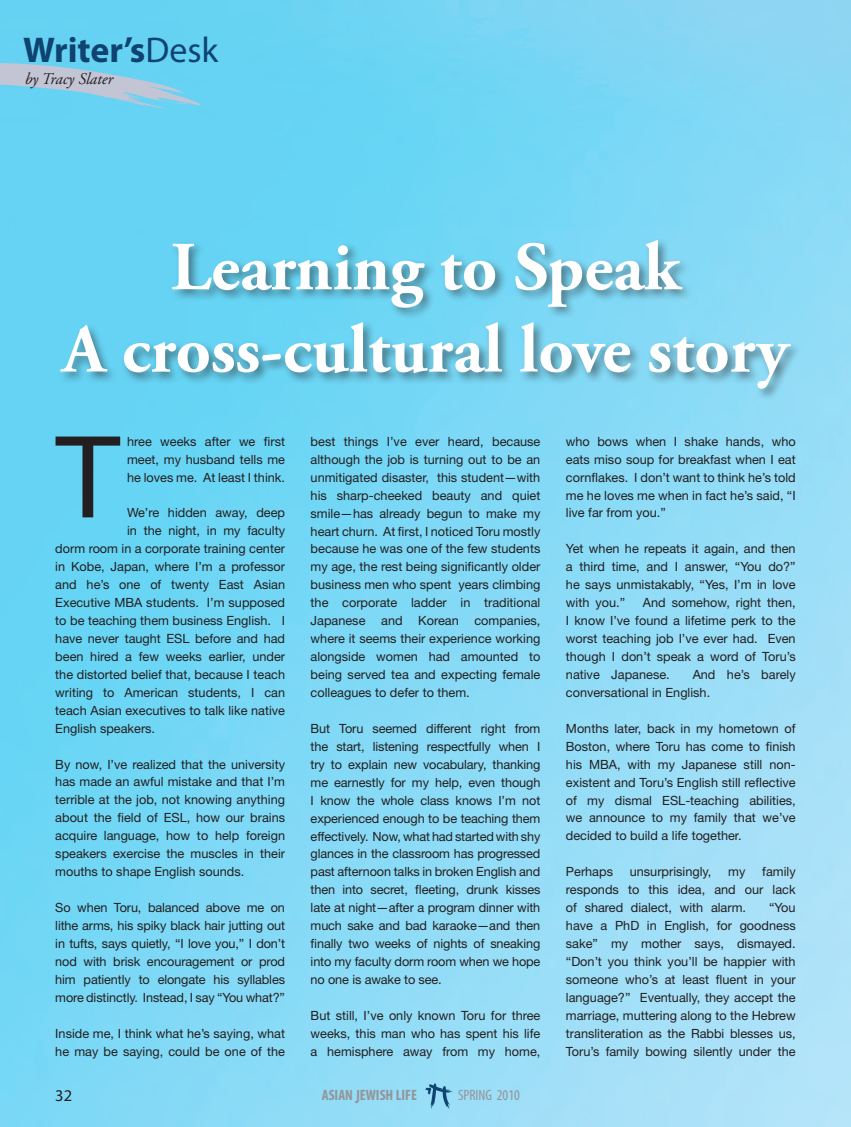
<style>
.page{position:relative;width:851px;height:1127px;background:#fff}
.page>*{position:absolute;margin:0;border:0;box-sizing:border-box;transform-origin:0 0}
.t1{font:113.1px "Helvetica Neue LT Std";color:#231f20}
.t2{font:700 68.7px/82.2px "Adobe Garamond Pro";color:#fff;text-align:center}
.t3{font:700 35.85px "Myriad Pro";color:#0f4371}
.t4{font:italic 16.5px "Adobe Garamond Pro";color:#231f20}
.t5{font:16.5px "Myriad Pro";color:#231f20}
.t6{font:700 condensed 15px "Myriad Pro";color:#939598}
.t7{font:condensed 15px "Myriad Pro";color:#939598}
.t8{font:12.75px/18px "Helvetica Neue LT Std";color:#231f20;text-align:justify}
.s1{font-weight:400}
.s2{font-size:19.35px}
</style>
<div class="page">
<img style="left:0;top:0;width:850px;height:1127px">
<div style="left:56px;top:236px;width:745px;height:164px;background:#231f20;opacity:.5"></div>
<svg style="left:425px;top:1083px;width:27px;height:25px"></svg>
<svg style="left:0;top:62px;width:203px;height:47px;background:#8acce7"></svg>
<h3 class="t3" style="left:23px;top:26px;width:197px">Writer’s<span class="s1">Desk</span></h3>
<p class="t4" style="left:25px;top:69px;width:90px">by Tracy Slater</p>
<h2 class="t2" style="left:62px;top:228px;width:727px">Learning to Speak<br>A cross-cultural love story</h2>
<h1 class="t1" style="left:55px;top:410px;width:66px">T</h1>
<p class="t8" style="left:127px;top:432px;width:159px">hree weeks after we first meet, my husband tells me he loves me. At least I think.</p>
<p class="t8" style="left:127px;top:504px;width:159px">We’re hidden away, deep</p>
<p class="t8" style="left:127px;top:522px;width:159px">in the night, in my faculty</p>
<p class="t8" style="left:55px;top:539px;width:231px">dorm room in a corporate training center</p>
<p class="t8" style="left:55px;top:557px;width:231px">in Kobe, Japan, where I’m a professor</p>
<p class="t8" style="left:55px;top:575px;width:231px">and he’s one of twenty East Asian</p>
<p class="t8" style="left:55px;top:593px;width:231px">Executive MBA students. I’m supposed</p>
<p class="t8" style="left:55px;top:611px;width:231px">to be teaching them business English. I</p>
<p class="t8" style="left:55px;top:629px;width:231px">have never taught ESL before and had</p>
<p class="t8" style="left:55px;top:647px;width:231px">been hired a few weeks earlier, under</p>
<p class="t8" style="left:55px;top:665px;width:231px">the distorted belief that, because I teach</p>
<p class="t8" style="left:55px;top:683px;width:231px">writing to American students, I can</p>
<p class="t8" style="left:55px;top:701px;width:231px">teach Asian executives to talk like native</p>
<p class="t8" style="left:55px;top:719px;width:101px">English speakers.</p>
<p class="t8" style="left:55px;top:755px;width:231px">By now, I’ve realized that the university has made an awful mistake and that I’m terrible at the job, not knowing anything about the field of ESL, how our brains acquire language, how to help foreign speakers exercise the muscles in their mouths to shape English sounds.</p>
<p class="t8" style="left:55px;top:898px;width:231px">So when Toru, balanced above me on lithe arms, his spiky black hair jutting out in tufts, says quietly, “I love you,” I don’t nod with brisk encouragement or prod him patiently to elongate his syllables more distinctly. Instead, I say “You what?”</p>
<p class="t8" style="left:55px;top:1024px;width:231px">Inside me, I think what he’s saying, what he may be saying, could be one of the</p>
<p class="t8" style="left:310px;top:432px;width:231px">best things I’ve ever heard, because although the job is turning out to be an unmitigated disaster, this student—with his sharp-cheeked beauty and quiet smile—has already begun to make my heart churn. At first, I noticed Toru mostly because he was one of the few students my age, the rest being significantly older business men who spent years climbing the corporate ladder in traditional Japanese and Korean companies, where it seems their experience working alongside women had amounted to being served tea and expecting female colleagues to defer to them.</p>
<p class="t8" style="left:310px;top:719px;width:231px">But Toru seemed different right from the start, listening respectfully when I try to explain new vocabulary, thanking me earnestly for my help, even though I know the whole class knows I’m not experienced enough to be teaching them effectively. Now, what had started with shy glances in the classroom has progressed past afternoon talks in broken English and then into secret, fleeting, drunk kisses late at night—after a program dinner with much sake and bad karaoke—and then finally two weeks of nights of sneaking into my faculty dorm room when we hope no one is awake to see.</p>
<p class="t8" style="left:310px;top:1006px;width:231px">But still, I’ve only known Toru for three weeks, this man who has spent his life a hemisphere away from my home,</p>
<p class="t5" style="left:55px;top:1085px;width:18px">32</p>
<p class="t6" style="left:322px;top:1086px;width:97px">ASIAN <span class="s2">J</span>EWISH LIFE</p>
<p class="t7" style="left:458px;top:1086px;width:63px">SPRING 2010</p>
<p class="t8" style="left:566px;top:432px;width:231px">who bows when I shake hands, who eats miso soup for breakfast when I eat cornflakes. I don’t want to think he’s told me he loves me when in fact he’s said, “I live far from you.”</p>
<p class="t8" style="left:566px;top:540px;width:231px">Yet when he repeats it again, and then a third time, and I answer, “You do?” he says unmistakably, “Yes, I’m in love with you.”</p>
<p class="t8" style="left:566px;top:593px;width:231px;text-indent:77px">And somehow, right then, I know I’ve found a lifetime perk to the worst teaching job I’ve ever had. Even though I don’t speak a word of Toru’s native Japanese.</p>
<p class="t8" style="left:566px;top:665px;width:231px;text-indent:127px">And he’s barely conversational in English.</p>
<p class="t8" style="left:566px;top:719px;width:231px">Months later, back in my hometown of Boston, where Toru has come to finish his MBA, with my Japanese still non&shy;existent and Toru’s English still reflective of my dismal ESL-teaching abilities, we announce to my family that we’ve decided to build a life together.</p>
<p class="t8" style="left:566px;top:862px;width:49px">Perhaps</p>
<p class="t8" style="left:629px;top:862px;width:83px">unsurprisingly,</p>
<p class="t8" style="left:728px;top:862px;width:19px">my</p>
<p class="t8" style="left:566px;top:862px;width:231px;text-indent:196px">family responds to this idea, and our lack of shared dialect, with alarm.</p>
<p class="t8" style="left:566px;top:898px;width:231px;text-indent:203px">“You have a PhD in English, for goodness sake” my mother says, dismayed. “Don’t you think you’ll be happier with someone who’s at least fluent in your language?” Eventually, they accept the marriage, muttering along to the Hebrew transliteration as the Rabbi blesses us, Toru’s family bowing silently under the</p>
</div>
